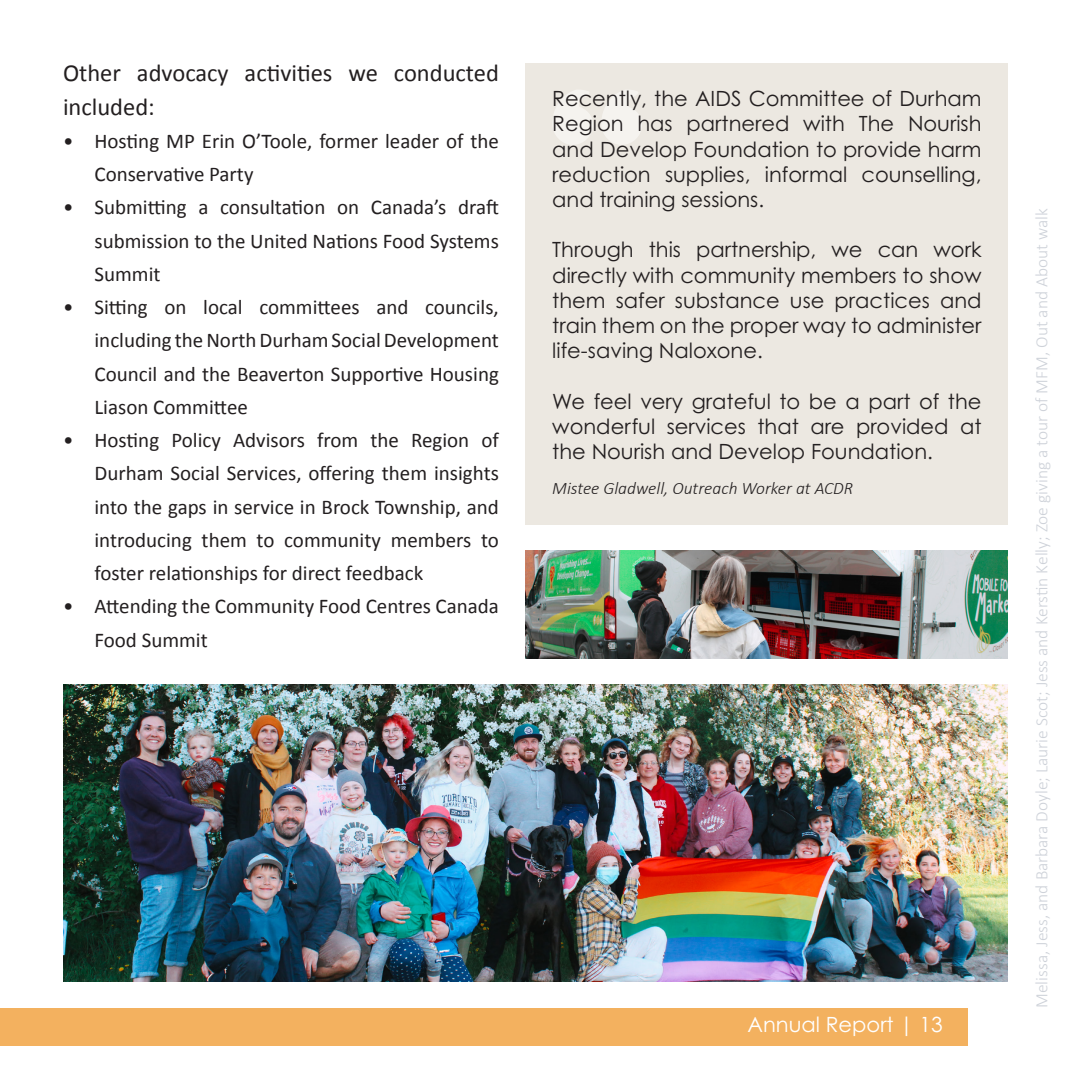
<style>
.page{position:relative;width:1071px;height:1071px;background:#fff}
.page>*{position:absolute;margin:0;border:0;box-sizing:border-box;transform-origin:0 0}
.t1{font:24.5px/33.2px "Calibri";color:#231f20}
.t2{font:21px/33.2px "Calibri";color:#231f20;text-align:justify}
.t3{font:21px/25.2px "Century Gothic Pro";color:#231f20;text-align:justify}
.t4{font:21px "Century Gothic Pro";color:#fff}
.t5{font:300 17.5px "Calibri";color:#ced2d9}
.t6{font:italic 300 17.5px "Calibri";color:#231f20}
</style>
<div class="page">
<div style="left:525px;top:63px;width:483px;height:461px;background:#ece8e1"></div>
<div style="left:0;top:1008px;width:968px;height:38px;background:#f3b15f"></div>
<img style="left:63px;top:685px;width:945px;height:297px">
<svg style="left:553px;top:90px;width:89px;height:55px"></svg>
<img style="left:525px;top:551px;width:483px;height:108px">
<p class="t1" style="left:63px;top:56px;width:437px">Other advocacy activities we conducted included:</p>
<p class="t2" style="left:94px;top:124px;width:406px;text-indent:-32px">• Hosting MP Erin O’Toole, former leader of the<br>Conservative Party</p>
<p class="t2" style="left:94px;top:190px;width:406px;text-indent:-32px">• Submitting a consultation on Canada’s draft submission to the United Nations Food Systems Summit</p>
<p class="t2" style="left:94px;top:290px;width:406px;text-indent:-32px">• Sitting on local committees and councils, including the North Durham Social Development Council and the Beaverton Supportive Housing Liason Committee</p>
<p class="t2" style="left:94px;top:423px;width:406px;text-indent:-32px">• Hosting Policy Advisors from the Region of Durham Social Services, offering them insights into the gaps in service in Brock Township, and introducing them to community members to foster relationships for direct feedback</p>
<p class="t2" style="left:94px;top:589px;width:406px;text-indent:-32px">• Attending the Community Food Centres Canada<br>Food Summit</p>
<p class="t3" style="left:552px;top:86px;width:431px">Recently, the AIDS Committee of Durham Region has partnered with The Nourish and Develop Foundation to provide harm reduction supplies, informal counselling, and training sessions.</p>
<p class="t3" style="left:552px;top:237px;width:431px">Through this partnership, we can work directly with community members to show them safer substance use practices and train them on the proper way to administer life-saving Naloxone.</p>
<p class="t3" style="left:552px;top:388px;width:431px">We feel very grateful to be a part of the wonderful services that are provided at the Nourish and Develop Foundation.</p>
<p class="t6" style="left:552px;top:477px;width:302px">Mistee Gladwell, Outreach Worker at ACDR</p>
<p class="t4" style="left:748px;top:1012px;width:197px">Annual Report | 13</p>
<p class="t5" style="left:1031px;top:1008px;width:801px;rotate:-90deg">Melissa, Jess, and Barbara Doyle; Laurie Scot; Jess and Kerstin Kelly; Zoe giving a tour of MFM, Out and About walk</p>
</div>
